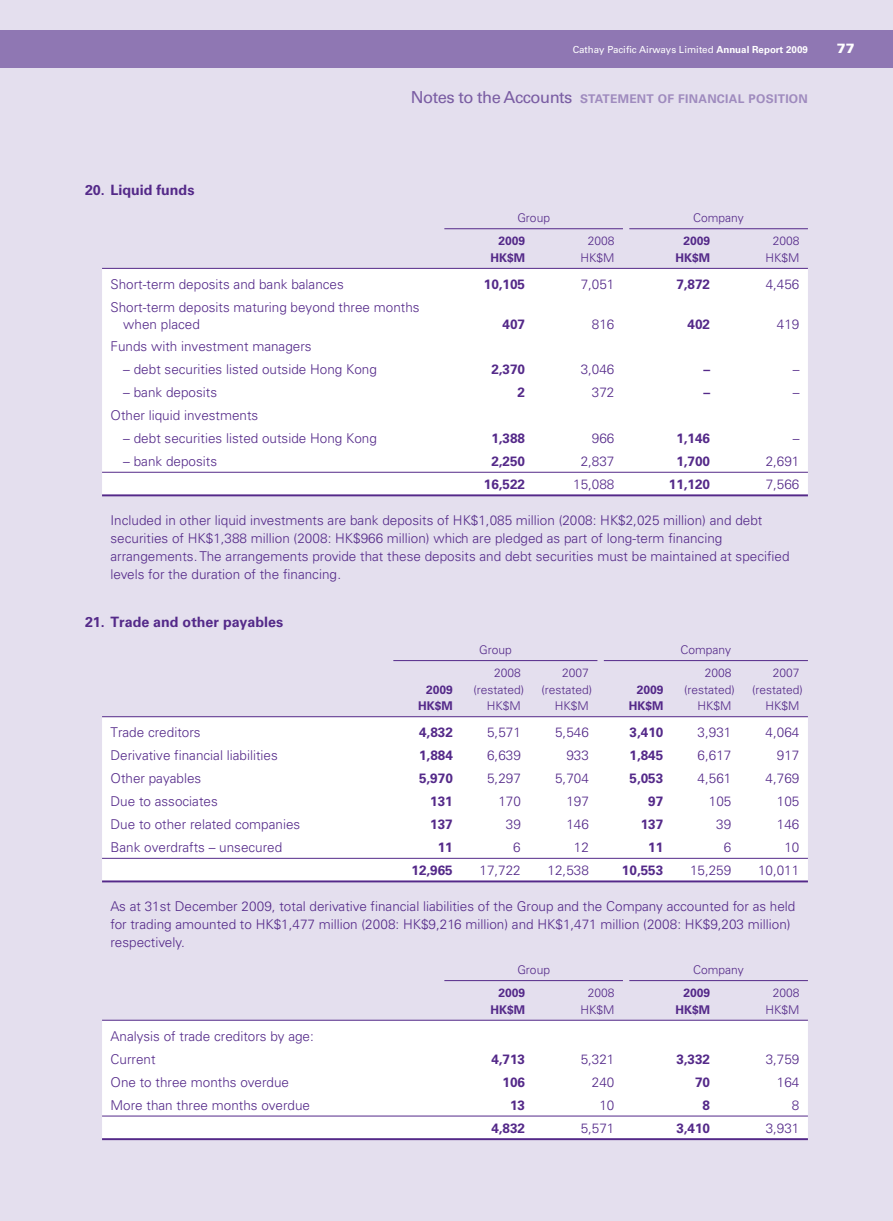
<style>
.page{position:relative;width:893px;height:1221px;background:#fff}
.page>*{position:absolute;margin:0;border:0;box-sizing:border-box;transform-origin:0 0}
.t1{font:700 14.25px "Univers";color:#542989}
.t2{font:300 13.5px/18px "Univers";color:#542989}
.t3{font:700 13.5px "Univers";color:#542989}
.t4{font:900 13.5px "Univers";color:#fff}
.t5{font:300 12px/16.5px "Univers";color:#542989;text-align:right}
.t6{font:700 12px/16.5px "Univers";color:#542989;text-align:right}
.t7{font:700 12px "Univers";letter-spacing:.025em;color:#9f8bbe}
.t8{font:9.75px "Univers";color:#fff}
.s1{font-weight:700}
.s2{font-weight:400;font-size:16.5px;color:#7a5da3}
</style>
<div class="page">
<div style="left:0;top:0;width:893px;height:1220px;background:#e4dfee"></div>
<div style="left:102px;top:269px;width:706px;height:225px;background:#fff"></div>
<hr style="left:444px;top:228px;width:179px;height:1px;background:#542989">
<hr style="left:629px;top:228px;width:179px;height:1px;background:#542989">
<hr style="left:102px;top:268px;width:706px;height:1px;background:#542989">
<hr style="left:102px;top:472px;width:706px;height:1px;background:#542989">
<hr style="left:102px;top:494px;width:706px;height:2px;background:#542989">
<div style="left:102px;top:717px;width:706px;height:163px;background:#fff"></div>
<hr style="left:393px;top:660px;width:204px;height:1px;background:#542989">
<hr style="left:604px;top:660px;width:204px;height:1px;background:#542989">
<hr style="left:102px;top:716px;width:706px;height:1px;background:#542989">
<hr style="left:102px;top:858px;width:706px;height:1px;background:#542989">
<hr style="left:102px;top:880px;width:706px;height:2px;background:#542989">
<div style="left:102px;top:1020px;width:706px;height:118px;background:#fff"></div>
<hr style="left:444px;top:980px;width:179px;height:1px;background:#542989">
<hr style="left:629px;top:980px;width:179px;height:1px;background:#542989">
<hr style="left:102px;top:1019px;width:706px;height:1px;background:#542989">
<hr style="left:102px;top:1115px;width:706px;height:1px;background:#542989">
<hr style="left:102px;top:1138px;width:706px;height:2px;background:#542989">
<div style="left:0;top:31px;width:893px;height:37px;background:#8f77b3"></div>
<p class="t8" style="left:573px;top:43px;width:237px">Cathay Pacific Airways Limited <span class="s1">Annual Report 2009</span></p>
<p class="t4" style="left:837px;top:40px;width:19px">77</p>
<p class="t1" style="left:85px;top:182px;width:111px">20. Liquid funds</p>
<p class="t7" style="left:411px;top:91px;width:398px"><span class="s2">Notes to the Accounts</span> STATEMENT OF FINANCIAL POSITION</p>
<p class="t5" style="left:517px;top:210px;width:34px">Group</p>
<p class="t5" style="left:693px;top:210px;width:52px">Company</p>
<p class="t6" style="left:490px;top:233px;width:36px">2009<br>HK$M</p>
<p class="t5" style="left:580px;top:233px;width:35px">2008<br>HK$M</p>
<p class="t6" style="left:675px;top:233px;width:36px">2009<br>HK$M</p>
<p class="t5" style="left:765px;top:233px;width:35px">2008<br>HK$M</p>
<p class="t2" style="left:111px;top:275px;width:235px">Short-term deposits and bank balances</p>
<p class="t3" style="left:484px;top:276px;width:43px">10,105</p>
<p class="t2" style="left:581px;top:275px;width:35px">7,051</p>
<p class="t3" style="left:676px;top:276px;width:35px">7,872</p>
<p class="t2" style="left:766px;top:275px;width:35px">4,456</p>
<p class="t2" style="left:123px;top:299px;width:298px;line-height:16.5px;text-indent:-13px">Short-term deposits maturing beyond three months when placed</p>
<p class="t3" style="left:503px;top:316px;width:24px">407</p>
<p class="t2" style="left:592px;top:315px;width:24px">816</p>
<p class="t3" style="left:688px;top:316px;width:24px">402</p>
<p class="t2" style="left:777px;top:315px;width:24px">419</p>
<p class="t2" style="left:111px;top:337px;width:203px">Funds with investment managers</p>
<p class="t2" style="left:123px;top:360px;width:255px">– debt securities listed outside Hong Kong</p>
<p class="t3" style="left:491px;top:361px;width:35px">2,370</p>
<p class="t2" style="left:581px;top:360px;width:35px">3,046</p>
<p class="t3" style="left:703px;top:361px;width:8px">–</p>
<p class="t2" style="left:793px;top:360px;width:8px">–</p>
<p class="t2" style="left:123px;top:383px;width:95px">– bank deposits</p>
<p class="t3" style="left:518px;top:384px;width:9px">2</p>
<p class="t2" style="left:592px;top:383px;width:24px">372</p>
<p class="t3" style="left:703px;top:384px;width:8px">–</p>
<p class="t2" style="left:793px;top:383px;width:8px">–</p>
<p class="t2" style="left:111px;top:406px;width:149px">Other liquid investments</p>
<p class="t2" style="left:123px;top:429px;width:255px">– debt securities listed outside Hong Kong</p>
<p class="t3" style="left:491px;top:430px;width:35px">1,388</p>
<p class="t2" style="left:592px;top:429px;width:24px">966</p>
<p class="t3" style="left:676px;top:430px;width:35px">1,146</p>
<p class="t2" style="left:793px;top:429px;width:8px">–</p>
<p class="t2" style="left:123px;top:452px;width:95px">– bank deposits</p>
<p class="t3" style="left:491px;top:453px;width:35px">2,250</p>
<p class="t2" style="left:581px;top:452px;width:35px">2,837</p>
<p class="t3" style="left:676px;top:453px;width:35px">1,700</p>
<p class="t2" style="left:766px;top:452px;width:35px">2,691</p>
<p class="t3" style="left:484px;top:476px;width:43px">16,522</p>
<p class="t2" style="left:573px;top:475px;width:43px">15,088</p>
<p class="t3" style="left:669px;top:476px;width:43px">11,120</p>
<p class="t2" style="left:766px;top:475px;width:35px">7,566</p>
<p class="t2" style="left:111px;top:511px;width:681px">Included in other liquid investments are bank deposits of HK$1,085 million (2008: HK$2,025 million) and debt securities of HK$1,388 million (2008: HK$966 million) which are pledged as part of long-term financing arrangements. The arrangements provide that these deposits and debt securities must be maintained at specified levels for the duration of the financing.</p>
<p class="t1" style="left:85px;top:613px;width:200px">21. Trade and other payables</p>
<p class="t5" style="left:479px;top:641px;width:34px">Group</p>
<p class="t5" style="left:680px;top:641px;width:52px">Company</p>
<p class="t6" style="left:418px;top:681px;width:36px">2009<br>HK$M</p>
<p class="t5" style="left:474px;top:664px;width:52px">2008 (restated)<br>HK$M</p>
<p class="t5" style="left:542px;top:664px;width:52px">2007 (restated)<br>HK$M</p>
<p class="t5" style="left:684px;top:664px;width:52px">2008 (restated)<br>HK$M</p>
<p class="t5" style="left:752px;top:664px;width:52px">2007 (restated)<br>HK$M</p>
<p class="t6" style="left:629px;top:681px;width:36px">2009<br>HK$M</p>
<p class="t2" style="left:111px;top:723px;width:92px">Trade creditors</p>
<p class="t3" style="left:419px;top:724px;width:35px">4,832</p>
<p class="t2" style="left:487px;top:723px;width:35px">5,571</p>
<p class="t2" style="left:555px;top:723px;width:35px">5,546</p>
<p class="t3" style="left:630px;top:724px;width:35px">3,410</p>
<p class="t2" style="left:698px;top:723px;width:35px">3,931</p>
<p class="t2" style="left:766px;top:723px;width:35px">4,064</p>
<p class="t2" style="left:111px;top:746px;width:169px">Derivative financial liabilities</p>
<p class="t3" style="left:419px;top:747px;width:35px">1,884</p>
<p class="t2" style="left:487px;top:746px;width:35px">6,639</p>
<p class="t2" style="left:566px;top:746px;width:24px">933</p>
<p class="t3" style="left:630px;top:747px;width:35px">1,845</p>
<p class="t2" style="left:698px;top:746px;width:35px">6,617</p>
<p class="t2" style="left:777px;top:746px;width:24px">917</p>
<p class="t2" style="left:111px;top:769px;width:92px">Other payables</p>
<p class="t3" style="left:419px;top:770px;width:35px">5,970</p>
<p class="t2" style="left:487px;top:769px;width:35px">5,297</p>
<p class="t2" style="left:555px;top:769px;width:35px">5,704</p>
<p class="t3" style="left:629px;top:770px;width:35px">5,053</p>
<p class="t2" style="left:698px;top:769px;width:35px">4,561</p>
<p class="t2" style="left:766px;top:769px;width:35px">4,769</p>
<p class="t2" style="left:111px;top:792px;width:109px">Due to associates</p>
<p class="t3" style="left:430px;top:793px;width:24px">131</p>
<p class="t2" style="left:498px;top:792px;width:24px">170</p>
<p class="t2" style="left:566px;top:792px;width:24px">197</p>
<p class="t3" style="left:648px;top:793px;width:17px">97</p>
<p class="t2" style="left:709px;top:792px;width:24px">105</p>
<p class="t2" style="left:777px;top:792px;width:24px">105</p>
<p class="t2" style="left:110px;top:815px;width:191px">Due to other related companies</p>
<p class="t3" style="left:430px;top:816px;width:24px">137</p>
<p class="t2" style="left:506px;top:815px;width:17px">39</p>
<p class="t2" style="left:566px;top:815px;width:24px">146</p>
<p class="t3" style="left:641px;top:816px;width:24px">137</p>
<p class="t2" style="left:716px;top:815px;width:17px">39</p>
<p class="t2" style="left:777px;top:815px;width:24px">146</p>
<p class="t2" style="left:110px;top:838px;width:173px">Bank overdrafts – unsecured</p>
<p class="t3" style="left:438px;top:839px;width:17px">11</p>
<p class="t2" style="left:513px;top:838px;width:9px">6</p>
<p class="t2" style="left:574px;top:838px;width:17px">12</p>
<p class="t3" style="left:648px;top:839px;width:17px">11</p>
<p class="t2" style="left:724px;top:838px;width:9px">6</p>
<p class="t2" style="left:784px;top:838px;width:17px">10</p>
<p class="t3" style="left:411px;top:862px;width:43px">12,965</p>
<p class="t2" style="left:479px;top:861px;width:43px">17,722</p>
<p class="t2" style="left:548px;top:861px;width:43px">12,538</p>
<p class="t3" style="left:622px;top:862px;width:43px">10,553</p>
<p class="t2" style="left:690px;top:861px;width:43px">15,259</p>
<p class="t2" style="left:758px;top:861px;width:43px">10,011</p>
<p class="t2" style="left:110px;top:897px;width:686px">As at 31st December 2009, total derivative financial liabilities of the Group and the Company accounted for as held for trading amounted to HK$1,477 million (2008: HK$9,216 million) and HK$1,471 million (2008: HK$9,203 million) respectively.</p>
<p class="t5" style="left:517px;top:961px;width:34px">Group</p>
<p class="t5" style="left:693px;top:961px;width:52px">Company</p>
<p class="t6" style="left:490px;top:984px;width:36px">2009<br>HK$M</p>
<p class="t5" style="left:580px;top:984px;width:35px">2008<br>HK$M</p>
<p class="t6" style="left:675px;top:984px;width:36px">2009<br>HK$M</p>
<p class="t5" style="left:765px;top:984px;width:35px">2008<br>HK$M</p>
<p class="t2" style="left:111px;top:1024px;width:205px;line-height:23px">Analysis of trade creditors by age:<br>Current</p>
<p class="t3" style="left:491px;top:1051px;width:35px">4,713</p>
<p class="t2" style="left:581px;top:1050px;width:35px">5,321</p>
<p class="t3" style="left:676px;top:1051px;width:35px">3,332</p>
<p class="t2" style="left:766px;top:1050px;width:35px">3,759</p>
<p class="t2" style="left:111px;top:1072px;width:180px">One to three months overdue</p>
<p class="t3" style="left:503px;top:1074px;width:24px">106</p>
<p class="t2" style="left:592px;top:1072px;width:24px">240</p>
<p class="t3" style="left:695px;top:1074px;width:17px">70</p>
<p class="t2" style="left:777px;top:1072px;width:24px">164</p>
<p class="t2" style="left:111px;top:1095px;width:201px">More than three months overdue</p>
<p class="t3" style="left:510px;top:1096px;width:17px">13</p>
<p class="t2" style="left:599px;top:1095px;width:17px">10</p>
<p class="t3" style="left:703px;top:1096px;width:9px">8</p>
<p class="t2" style="left:792px;top:1095px;width:9px">8</p>
<p class="t3" style="left:491px;top:1120px;width:35px">4,832</p>
<p class="t2" style="left:581px;top:1118px;width:35px">5,571</p>
<p class="t3" style="left:676px;top:1120px;width:35px">3,410</p>
<p class="t2" style="left:766px;top:1118px;width:35px">3,931</p>
</div>
